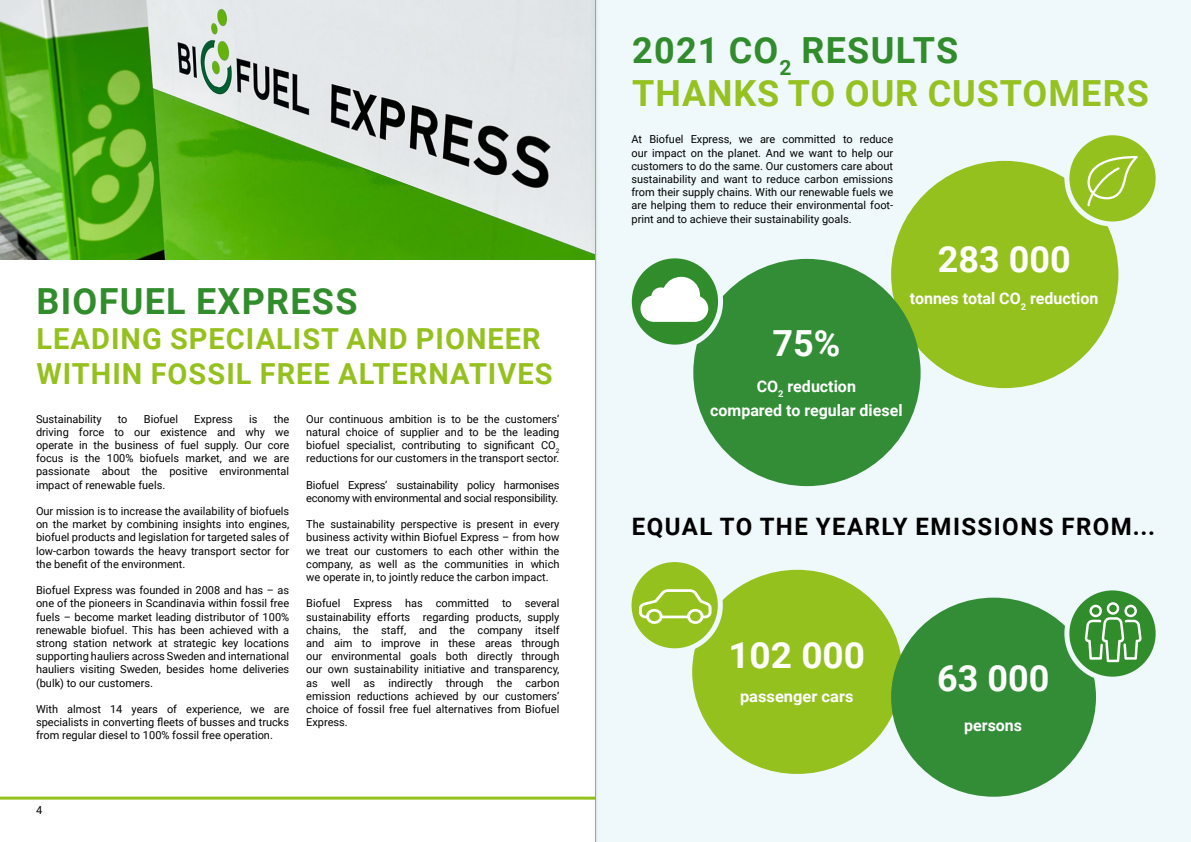
<style>
.page{position:relative;width:1191px;height:842px;background:#fff}
.page>*{position:absolute;margin:0;border:0;box-sizing:border-box;transform-origin:0 0}
.t1{font:700 36px/43.2px "Roboto";letter-spacing:.025em;color:#95c121}
.t2{font:700 36px "Roboto";color:#fff}
.t3{font:700 36px "Roboto";letter-spacing:.035em;color:#318c2c}
.t4{font:700 29px/34.8px "Roboto";letter-spacing:.035em;color:#95c11f}
.t5{font:700 24px "Roboto";letter-spacing:.06em;color:#000}
.t6{font:700 16px/24px "Roboto";color:#fff;text-align:center}
.t7{font:11px/13.2px "Roboto";color:#000;text-align:justify}
.t8{font:11px/13.2px "Roboto";letter-spacing:-.02em;color:#000}
.s1{color:#318c2c}
</style>
<div class="page">
<img style="left:0;top:0;width:589px;height:259px">
<div style="left:595px;top:0;width:596px;height:842px;background:#eff8fb"></div>
<hr style="left:0;top:797px;width:595px;height:3px;background:#95c11f">
<div style="left:891px;top:161px;width:227px;height:227px;background:#95c11f;border-radius:50%"></div>
<div style="left:692px;top:570px;width:210px;height:204px;background:#95c11f;border-radius:50%"></div>
<div style="left:891px;top:598px;width:205px;height:199px;background:#328d36;border-radius:50%"></div>
<div style="left:629px;top:560px;width:91px;height:91px;background:#95c11f;border-radius:50%"></div>
<svg style="left:639px;top:589px;width:72px;height:35px"></svg>
<div style="left:626px;top:557px;width:97px;height:96px;border:5px solid #eff8fb;border-radius:50%"></div>
<div style="left:693px;top:259px;width:227px;height:227px;background:#328d36;border-radius:50%"></div>
<svg style="left:629px;top:256px;width:91px;height:91px;background:#4a9a47"></svg>
<svg style="left:640px;top:277px;width:68px;height:45px"></svg>
<div style="left:627px;top:253px;width:96px;height:97px;border:5px solid #eff8fb;border-radius:50%"></div>
<div style="left:1066px;top:133px;width:92px;height:91px;background:#95c11f;border-radius:50%"></div>
<svg style="left:1087px;top:156px;width:50px;height:50px"></svg>
<div style="left:1064px;top:130px;width:96px;height:96px;border:5px solid #eff8fb;border-radius:50%"></div>
<svg style="left:1066px;top:588px;width:92px;height:91px;fill:#318c2c"></svg>
<svg style="left:1084px;top:602px;width:57px;height:60px"></svg>
<div style="left:1064px;top:585px;width:96px;height:97px;border:5px solid #eff8fb;border-radius:50%"></div>
<div style="left:589px;top:0;width:12px;height:842px;background:#000;opacity:.75"></div>
<hr style="left:595px;top:0;width:1px;height:842px;background:#9a999a">
<h1 class="t3" style="left:37px;top:276px;width:322px">BIOFUEL EXPRESS</h1>
<h2 class="t4" style="left:37px;top:320px;width:517px">LEADING SPECIALIST AND PIONEER<br>WITHIN FOSSIL FREE ALTERNATIVES</h2>
<p class="t7" style="left:36px;top:412px;width:67px">Sustainability</p>
<p class="t7" style="left:118px;top:412px;width:11px">to</p>
<p class="t7" style="left:144px;top:412px;width:36px">Biofuel</p>
<p class="t7" style="left:194px;top:412px;width:40px">Express</p>
<p class="t7" style="left:249px;top:412px;width:10px">is</p>
<p class="t7" style="left:36px;top:412px;width:255px;text-indent:238px">the driving force to our existence and why we operate in the business of fuel supply. Our core focus is the 100% biofuels market, and we are passionate about the positive environmental impact of renewable fuels.</p>
<p class="t7" style="left:36px;top:504px;width:255px">Our mission is to increase the availability of biofuels on the market by combining insights into engines, biofuel products and legislation for targeted sales of low-carbon towards the heavy transport sector for the benefit of the environment.</p>
<p class="t7" style="left:36px;top:583px;width:255px">Biofuel Express was founded in 2008 and has – as one of the pioneers in Scandinavia within fossil free fuels – become market leading distributor of 100% renewable biofuel. This has been achieved with a strong station network at strategic key locations supporting hauliers across Sweden and international hauliers visiting Sweden, besides home deliveries (bulk) to our customers.</p>
<p class="t7" style="left:36px;top:702px;width:255px">With almost 14 years of experience, we are specialists in converting fleets of busses and trucks from regular diesel to 100% fossil free operation.</p>
<p class="t7" style="left:306px;top:412px;width:255px">Our continuous ambition is to be the customers’ natural choice of supplier and to be the leading biofuel specialist, contributing to significant CO<sub>2 </sub>reductions for our customers in the transport sector.</p>
<p class="t8" style="left:306px;top:478px;width:255px">Biofuel Express’ sustainability policy harmonises economy with environmental and social responsibility.</p>
<p class="t7" style="left:306px;top:517px;width:255px">The sustainability perspective is present in every business activity within Biofuel Express – from how we treat our customers to each other within the company, as well as the communities in which we operate in, to jointly reduce the carbon impact.</p>
<p class="t7" style="left:306px;top:596px;width:255px">Biofuel Express has committed to several sustainability efforts regarding products, supply chains, the staff, and the company itself and aim to improve in these areas through our environmental goals both directly through our own sustainability initiative and transparency, as well as indirectly through the carbon emission reductions achieved by our customers’ choice of fossil free fuel alternatives from Biofuel Express.</p>
<p class="t7" style="left:36px;top:803px;width:8px">4</p>
<h1 class="t1" style="left:632px;top:27px;width:518px"><span class="s1">2021 CO</span><sub>2</sub> <span class="s1">RESULTS<br></span>THANKS TO OUR CUSTOMERS</h1>
<p class="t7" style="left:631px;top:133px;width:263px">At Biofuel Express, we are committed to reduce our impact on the planet. And we want to help our customers to do the same. Our customers care about sustainability and want to reduce carbon emissions from their supply chains. With our renewable fuels we are helping them to reduce their environmental foot&shy;print and to achieve their sustainability goals.</p>
<h1 class="t2" style="left:937px;top:234px;width:134px">283 000</h1>
<h3 class="t6" style="left:909px;top:286px;width:190px">tonnes total CO<sub>2</sub> reduction</h3>
<h1 class="t2" style="left:772px;top:318px;width:69px">75%</h1>
<h3 class="t6" style="left:710px;top:373px;width:194px">CO<sub>2</sub> reduction<br>compared to regular diesel</h3>
<h3 class="t5" style="left:632px;top:509px;width:524px">EQUAL TO THE YEARLY EMISSIONS FROM...</h3>
<h1 class="t2" style="left:728px;top:630px;width:138px">102 000</h1>
<h3 class="t6" style="left:740px;top:684px;width:115px">passenger cars</h3>
<h1 class="t2" style="left:937px;top:652px;width:114px">63 000</h1>
<h3 class="t6" style="left:964px;top:712px;width:59px">persons</h3>
</div>
